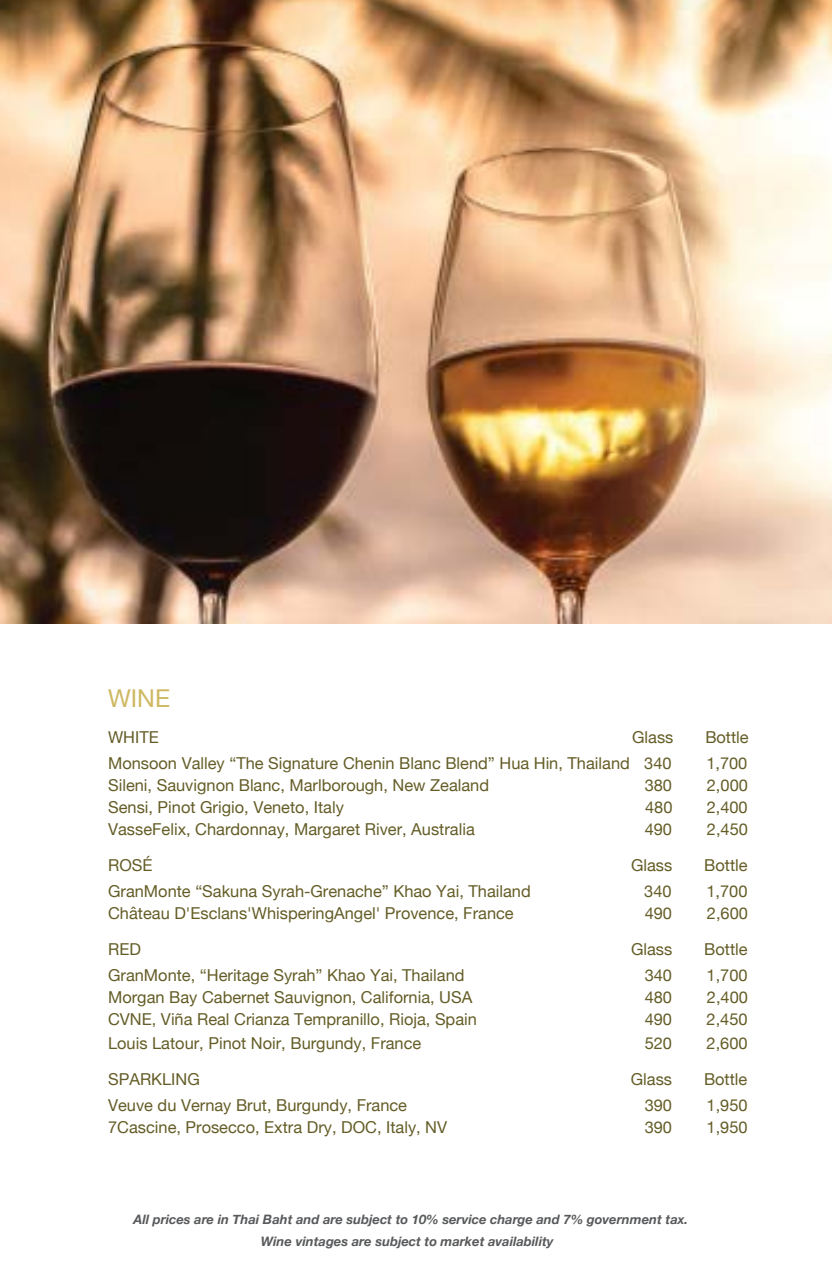
<style>
.page{position:relative;width:832px;height:1276px;background:#fff}
.page>*{position:absolute;margin:0;border:0;box-sizing:border-box;transform-origin:0 0}
.t1{font:24.6px "Helvetica Neue";color:#ceb862}
.t2{font:16.4px "Helvetica Neue";color:#645d27}
.t3{font:italic 700 13px/22px "Helvetica Neue";color:#58595b;text-align:center}
</style>
<div class="page">
<img style="left:0;top:0;width:832px;height:623px">
<h1 class="t1" style="left:108px;top:680px;width:63px">WINE</h1>
<p class="t2" style="left:108px;top:725px;width:52px">WHITE</p>
<p class="t2" style="left:632px;top:725px;width:43px">Glass</p>
<p class="t2" style="left:705px;top:725px;width:45px">Bottle</p>
<p class="t2" style="left:108px;top:751px;width:565px">Monsoon Valley “The Signature Chenin Blanc Blend” Hua Hin, Thailand 340</p>
<p class="t2" style="left:706px;top:751px;width:43px">1,700</p>
<p class="t2" style="left:108px;top:773px;width:382px">Sileni, Sauvignon Blanc, Marlborough, New Zealand</p>
<p class="t2" style="left:644px;top:773px;width:29px">380</p>
<p class="t2" style="left:707px;top:773px;width:43px">2,000</p>
<p class="t2" style="left:108px;top:795px;width:237px">Sensi, Pinot Grigio, Veneto, Italy</p>
<p class="t2" style="left:645px;top:795px;width:29px">480</p>
<p class="t2" style="left:706px;top:795px;width:43px">2,400</p>
<p class="t2" style="left:108px;top:817px;width:368px">VasseFelix, Chardonnay, Margaret River, Australia</p>
<p class="t2" style="left:644px;top:817px;width:29px">490</p>
<p class="t2" style="left:707px;top:817px;width:43px">2,450</p>
<p class="t2" style="left:108px;top:853px;width:46px">ROSÉ</p>
<p class="t2" style="left:631px;top:853px;width:43px">Glass</p>
<p class="t2" style="left:704px;top:853px;width:45px">Bottle</p>
<p class="t2" style="left:108px;top:879px;width:424px">GranMonte “Sakuna Syrah-Grenache” Khao Yai, Thailand</p>
<p class="t2" style="left:644px;top:879px;width:29px">340</p>
<p class="t2" style="left:706px;top:879px;width:43px">1,700</p>
<p class="t2" style="left:108px;top:901px;width:407px">Château D'Esclans'WhisperingAngel' Provence, France</p>
<p class="t2" style="left:644px;top:901px;width:29px">490</p>
<p class="t2" style="left:707px;top:901px;width:43px">2,600</p>
<p class="t2" style="left:108px;top:937px;width:34px">RED</p>
<p class="t2" style="left:631px;top:937px;width:43px">Glass</p>
<p class="t2" style="left:704px;top:937px;width:45px">Bottle</p>
<p class="t2" style="left:108px;top:963px;width:358px">GranMonte, “Heritage Syrah” Khao Yai, Thailand</p>
<p class="t2" style="left:644px;top:963px;width:29px">340</p>
<p class="t2" style="left:706px;top:963px;width:43px">1,700</p>
<p class="t2" style="left:108px;top:985px;width:366px">Morgan Bay Cabernet Sauvignon, California, USA</p>
<p class="t2" style="left:644px;top:985px;width:29px">480</p>
<p class="t2" style="left:707px;top:985px;width:43px">2,400</p>
<p class="t2" style="left:108px;top:1007px;width:370px">CVNE, Viña Real Crianza Tempranillo, Rioja, Spain</p>
<p class="t2" style="left:644px;top:1007px;width:29px">490</p>
<p class="t2" style="left:706px;top:1007px;width:43px">2,450</p>
<p class="t2" style="left:108px;top:1031px;width:315px">Louis Latour, Pinot Noir, Burgundy, France</p>
<p class="t2" style="left:644px;top:1031px;width:29px">520</p>
<p class="t2" style="left:706px;top:1031px;width:43px">2,600</p>
<p class="t2" style="left:108px;top:1067px;width:93px">SPARKLING</p>
<p class="t2" style="left:631px;top:1067px;width:43px">Glass</p>
<p class="t2" style="left:704px;top:1067px;width:45px">Bottle</p>
<p class="t2" style="left:108px;top:1093px;width:300px">Veuve du Vernay Brut, Burgundy, France</p>
<p class="t2" style="left:644px;top:1093px;width:29px">390</p>
<p class="t2" style="left:706px;top:1093px;width:43px">1,950</p>
<p class="t2" style="left:108px;top:1115px;width:340px">7Cascine, Prosecco, Extra Dry, DOC, Italy, NV</p>
<p class="t2" style="left:644px;top:1115px;width:29px">390</p>
<p class="t2" style="left:706px;top:1115px;width:43px">1,950</p>
<p class="t3" style="left:134px;top:1208px;width:556px">All prices are in Thai Baht and are subject to 10% service charge and 7% government tax.<br>Wine vintages are subject to market availability</p>
</div>
